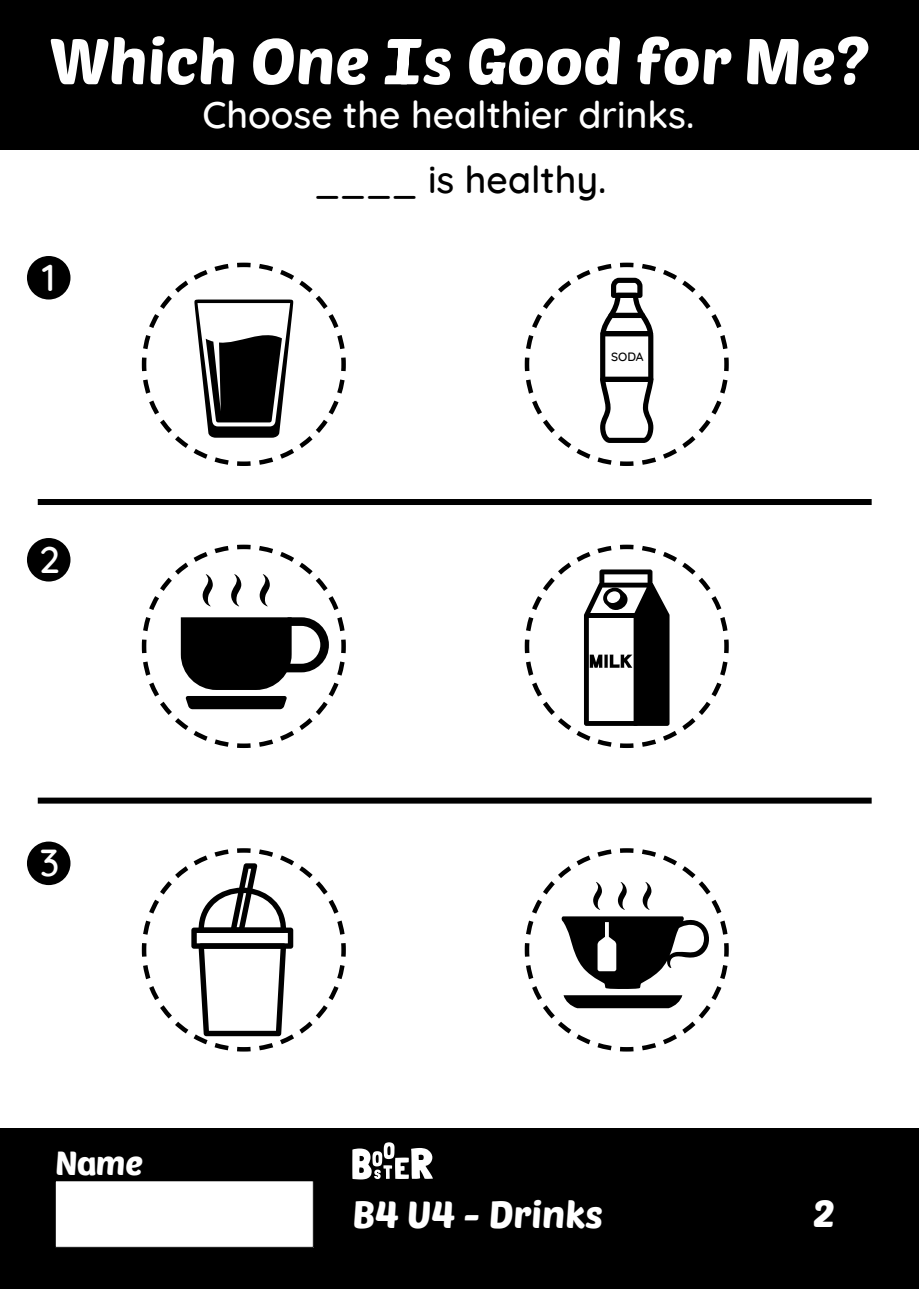
<style>
.page{position:relative;width:919px;height:1289px;background:#fff}
.page>*{position:absolute;margin:0;border:0;box-sizing:border-box;transform-origin:0 0}
.t1{font:63.75px "Poetsen One";color:#fff}
.t2{font:500 37.5px "Quicksand";color:#fff}
.t3{font:500 37.5px "Quicksand";color:#000}
.t4{font:37.5px "Poetsen One";color:#fff}
.t5{font:33px "Poetsen One";color:#fff}
.t6{font:500 12.15px "Quicksand";color:#000}
</style>
<div class="page">
<div style="left:0;top:0;width:918px;height:150px;background:#000"></div>
<div style="left:0;top:1128px;width:918px;height:160px;background:#000"></div>
<div style="left:55px;top:1180px;width:258px;height:67px;background:#fff"></div>
<div style="left:55px;top:1180px;width:258px;height:67px;border:1px solid #000"></div>
<svg style="left:352px;top:1142px;width:81px;height:37px"></svg>
<div style="left:38px;top:499px;width:833px;height:6px;background:#000"></div>
<div style="left:38px;top:797px;width:833px;height:6px;background:#000"></div>
<div style="left:27px;top:256px;width:43px;height:43px;background:#000;border-radius:50%"></div>
<div style="left:27px;top:538px;width:43px;height:43px;background:#000;border-radius:50%"></div>
<div style="left:27px;top:841px;width:43px;height:44px;background:#000;border-radius:50%"></div>
<svg style="left:141px;top:262px;width:205px;height:204px"></svg>
<svg style="left:524px;top:262px;width:205px;height:204px"></svg>
<svg style="left:141px;top:544px;width:205px;height:204px"></svg>
<svg style="left:524px;top:544px;width:205px;height:204px"></svg>
<svg style="left:141px;top:848px;width:205px;height:204px"></svg>
<svg style="left:524px;top:848px;width:205px;height:204px"></svg>
<h1 class="t1" style="left:49px;top:20px;width:821px">Which One Is Good for Me?</h1>
<p class="t2" style="left:202px;top:92px;width:493px">Choose the healthier drinks.</p>
<p class="t3" style="left:314px;top:157px;width:293px">____ is healthy.</p>
<p class="t2" style="left:42px;top:255px;width:15px">1</p>
<p class="t2" style="left:39px;top:537px;width:22px">2</p>
<p class="t2" style="left:40px;top:840px;width:21px">3</p>
<p class="t5" style="left:55px;top:1141px;width:89px">Name</p>
<p class="t6" style="left:611px;top:350px;width:34px">SODA</p>
<p class="t4" style="left:352px;top:1190px;width:252px">B4 U4 - Drinks</p>
<p class="t4" style="left:813px;top:1189px;width:23px">2</p>
</div>
